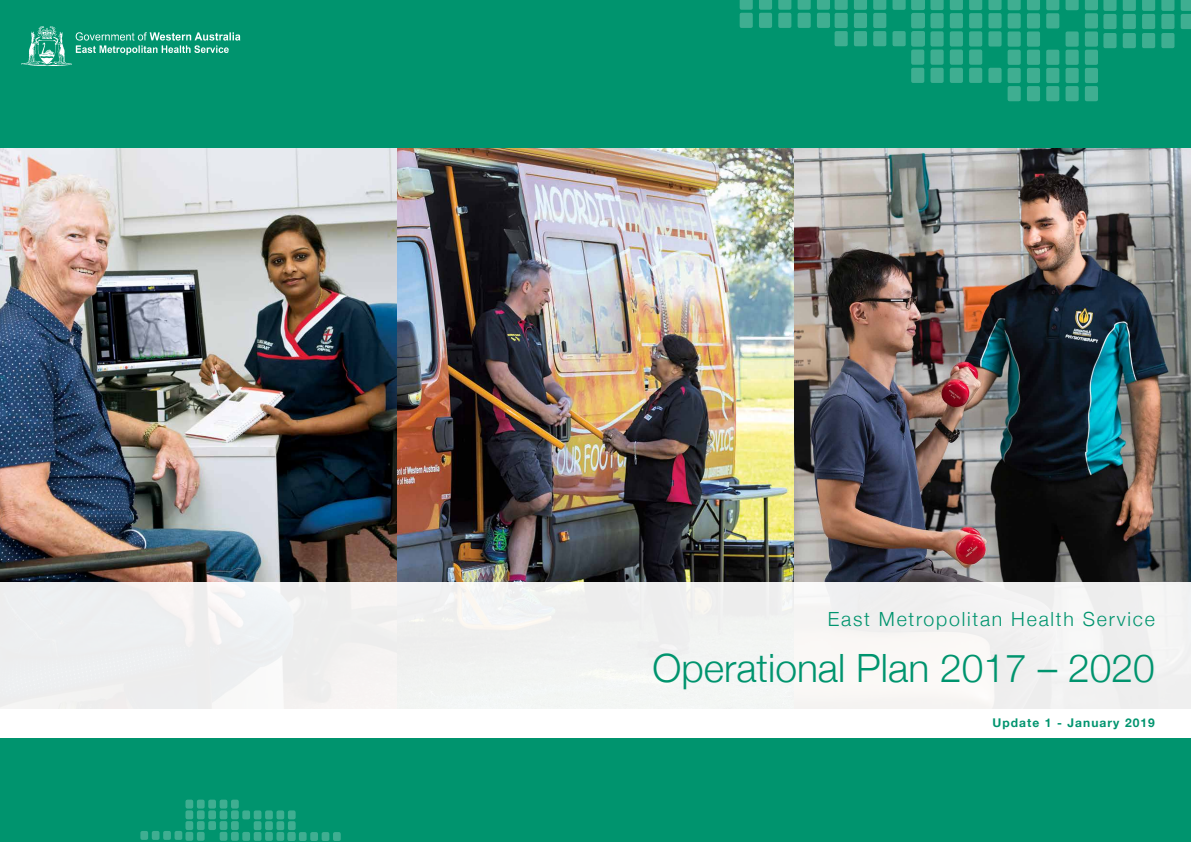
<style>
.page{position:relative;width:1191px;height:842px;background:#00946e}
.page>*{position:absolute;margin:0;border:0;box-sizing:border-box;transform-origin:0 0}
.t1{font:300 39px "Helvetica Neue";color:#00946e}
.t2{font:300 19.5px "Helvetica Neue";letter-spacing:.09em;color:#00946e}
.t3{font:700 12px "Helvetica Neue";letter-spacing:.09em;color:#00946e}
</style>
<div class="page">
<div style="left:231px;top:800px;width:8px;height:8px;background:#3fae91;border-radius:2px"></div>
<div style="left:231px;top:810px;width:8px;height:9px;background:#3fae91;border-radius:2px"></div>
<div style="left:231px;top:821px;width:8px;height:9px;background:#3fae91;border-radius:2px"></div>
<div style="left:231px;top:832px;width:8px;height:9px;background:#3fae91;border-radius:2px"></div>
<div style="left:220px;top:800px;width:7px;height:8px;background:#3fae91;border-radius:2px"></div>
<div style="left:220px;top:810px;width:7px;height:9px;background:#3fae91;border-radius:2px"></div>
<div style="left:220px;top:821px;width:7px;height:9px;background:#3fae91;border-radius:2px"></div>
<div style="left:220px;top:832px;width:7px;height:9px;background:#3fae91;border-radius:2px"></div>
<div style="left:208px;top:800px;width:8px;height:8px;background:#3fae91;border-radius:2px"></div>
<div style="left:208px;top:810px;width:8px;height:9px;background:#3fae91;border-radius:2px"></div>
<div style="left:208px;top:821px;width:8px;height:9px;background:#3fae91;border-radius:2px"></div>
<div style="left:197px;top:800px;width:8px;height:8px;background:#3fae91;border-radius:2px"></div>
<div style="left:197px;top:810px;width:8px;height:9px;background:#3fae91;border-radius:2px"></div>
<div style="left:197px;top:821px;width:8px;height:9px;background:#3fae91;border-radius:2px"></div>
<div style="left:197px;top:832px;width:8px;height:9px;background:#3fae91;border-radius:2px"></div>
<div style="left:185px;top:800px;width:8px;height:8px;background:#3fae91;border-radius:2px"></div>
<div style="left:185px;top:810px;width:8px;height:9px;background:#3fae91;border-radius:2px"></div>
<div style="left:185px;top:821px;width:8px;height:9px;background:#3fae91;border-radius:2px"></div>
<div style="left:185px;top:832px;width:8px;height:9px;background:#3fae91;border-radius:2px"></div>
<div style="left:333px;top:832px;width:8px;height:9px;background:#3fae91;border-radius:2px"></div>
<div style="left:322px;top:832px;width:7px;height:9px;background:#3fae91;border-radius:2px"></div>
<div style="left:310px;top:832px;width:8px;height:9px;background:#3fae91;border-radius:2px"></div>
<div style="left:299px;top:832px;width:7px;height:9px;background:#3fae91;border-radius:2px"></div>
<div style="left:288px;top:810px;width:8px;height:9px;background:#3fae91;border-radius:2px"></div>
<div style="left:288px;top:821px;width:8px;height:9px;background:#3fae91;border-radius:2px"></div>
<div style="left:288px;top:832px;width:8px;height:9px;background:#3fae91;border-radius:2px"></div>
<div style="left:276px;top:810px;width:8px;height:9px;background:#3fae91;border-radius:2px"></div>
<div style="left:276px;top:821px;width:8px;height:9px;background:#3fae91;border-radius:2px"></div>
<div style="left:276px;top:832px;width:8px;height:9px;background:#3fae91;border-radius:2px"></div>
<div style="left:265px;top:810px;width:8px;height:9px;background:#3fae91;border-radius:2px"></div>
<div style="left:265px;top:821px;width:8px;height:9px;background:#3fae91;border-radius:2px"></div>
<div style="left:265px;top:832px;width:8px;height:9px;background:#3fae91;border-radius:2px"></div>
<div style="left:254px;top:810px;width:7px;height:9px;background:#3fae91;border-radius:2px"></div>
<div style="left:254px;top:821px;width:7px;height:9px;background:#3fae91;border-radius:2px"></div>
<div style="left:254px;top:832px;width:7px;height:9px;background:#3fae91;border-radius:2px"></div>
<div style="left:242px;top:810px;width:8px;height:9px;background:#3fae91;border-radius:2px"></div>
<div style="left:242px;top:832px;width:8px;height:9px;background:#3fae91;border-radius:2px"></div>
<div style="left:174px;top:831px;width:8px;height:9px;background:#3fae91;border-radius:2px"></div>
<div style="left:163px;top:831px;width:8px;height:9px;background:#3fae91;border-radius:2px"></div>
<div style="left:152px;top:831px;width:7px;height:9px;background:#3fae91;border-radius:2px"></div>
<div style="left:140px;top:831px;width:8px;height:9px;background:#3fae91;border-radius:2px"></div>
<img style="left:0;top:148px;width:1191px;height:434px">
<div style="left:0;top:582px;width:1191px;height:127px;background:#f1f2f1"></div>
<div style="left:0;top:709px;width:1191px;height:28px;background:#fff"></div>
<img style="left:22px;top:27px;width:219px;height:38px">
<div style="left:1007px;top:86px;width:13px;height:15px;background:#3fae91;border-radius:2px"></div>
<div style="left:1007px;top:68px;width:13px;height:15px;background:#3fae91;border-radius:2px"></div>
<div style="left:1007px;top:50px;width:13px;height:15px;background:#3fae91;border-radius:2px"></div>
<div style="left:1007px;top:31px;width:13px;height:16px;background:#3fae91;border-radius:2px"></div>
<div style="left:1027px;top:86px;width:13px;height:15px;background:#3fae91;border-radius:2px"></div>
<div style="left:1027px;top:68px;width:13px;height:15px;background:#3fae91;border-radius:2px"></div>
<div style="left:1027px;top:50px;width:13px;height:15px;background:#3fae91;border-radius:2px"></div>
<div style="left:1027px;top:31px;width:13px;height:16px;background:#3fae91;border-radius:2px"></div>
<div style="left:1046px;top:86px;width:13px;height:15px;background:#3fae91;border-radius:2px"></div>
<div style="left:1046px;top:68px;width:13px;height:15px;background:#3fae91;border-radius:2px"></div>
<div style="left:1046px;top:50px;width:13px;height:15px;background:#3fae91;border-radius:2px"></div>
<div style="left:1065px;top:86px;width:13px;height:15px;background:#3fae91;border-radius:2px"></div>
<div style="left:1065px;top:68px;width:13px;height:15px;background:#3fae91;border-radius:2px"></div>
<div style="left:1065px;top:50px;width:13px;height:15px;background:#3fae91;border-radius:2px"></div>
<div style="left:1065px;top:31px;width:13px;height:16px;background:#3fae91;border-radius:2px"></div>
<div style="left:1084px;top:86px;width:14px;height:15px;background:#3fae91;border-radius:2px"></div>
<div style="left:1084px;top:68px;width:14px;height:15px;background:#3fae91;border-radius:2px"></div>
<div style="left:1084px;top:50px;width:14px;height:15px;background:#3fae91;border-radius:2px"></div>
<div style="left:1084px;top:31px;width:14px;height:16px;background:#3fae91;border-radius:2px"></div>
<div style="left:834px;top:31px;width:13px;height:15px;background:#3fae91;border-radius:2px"></div>
<div style="left:834px;top:13px;width:13px;height:15px;background:#3fae91;border-radius:2px"></div>
<div style="left:854px;top:31px;width:13px;height:15px;background:#3fae91;border-radius:2px"></div>
<div style="left:854px;top:13px;width:13px;height:15px;background:#3fae91;border-radius:2px"></div>
<svg style="left:854px;top:0;width:13px;height:10px"></svg>
<div style="left:873px;top:31px;width:13px;height:15px;background:#3fae91;border-radius:2px"></div>
<div style="left:873px;top:13px;width:13px;height:15px;background:#3fae91;border-radius:2px"></div>
<svg style="left:873px;top:0;width:13px;height:10px"></svg>
<div style="left:892px;top:31px;width:13px;height:15px;background:#3fae91;border-radius:2px"></div>
<svg style="left:892px;top:0;width:13px;height:10px"></svg>
<div style="left:912px;top:31px;width:13px;height:15px;background:#3eae91;border-radius:2px"></div>
<div style="left:912px;top:13px;width:13px;height:15px;background:#3eae91;border-radius:2px"></div>
<div style="left:911px;top:68px;width:13px;height:15px;background:#3fae91;border-radius:2px"></div>
<div style="left:911px;top:50px;width:13px;height:15px;background:#3fae91;border-radius:2px"></div>
<div style="left:911px;top:31px;width:13px;height:16px;background:#3fae91;border-radius:2px"></div>
<div style="left:911px;top:13px;width:13px;height:15px;background:#3fae91;border-radius:2px"></div>
<div style="left:930px;top:68px;width:13px;height:15px;background:#3fae91;border-radius:2px"></div>
<div style="left:930px;top:50px;width:13px;height:15px;background:#3fae91;border-radius:2px"></div>
<div style="left:930px;top:31px;width:13px;height:16px;background:#3fae91;border-radius:2px"></div>
<div style="left:930px;top:13px;width:13px;height:15px;background:#3fae91;border-radius:2px"></div>
<svg style="left:911px;top:0;width:32px;height:10px"></svg>
<div style="left:949px;top:68px;width:14px;height:15px;background:#3fae91;border-radius:2px"></div>
<div style="left:949px;top:50px;width:14px;height:15px;background:#3fae91;border-radius:2px"></div>
<div style="left:949px;top:31px;width:14px;height:16px;background:#3fae91;border-radius:2px"></div>
<div style="left:969px;top:68px;width:13px;height:15px;background:#3fae91;border-radius:2px"></div>
<div style="left:969px;top:50px;width:13px;height:15px;background:#3fae91;border-radius:2px"></div>
<div style="left:969px;top:31px;width:13px;height:16px;background:#3fae91;border-radius:2px"></div>
<div style="left:988px;top:68px;width:13px;height:15px;background:#3fae91;border-radius:2px"></div>
<div style="left:988px;top:31px;width:13px;height:16px;background:#3fae91;border-radius:2px"></div>
<div style="left:739px;top:13px;width:13px;height:15px;background:#3fae91;border-radius:2px"></div>
<svg style="left:739px;top:0;width:13px;height:10px"></svg>
<div style="left:759px;top:13px;width:13px;height:15px;background:#3fae91;border-radius:2px"></div>
<svg style="left:759px;top:0;width:13px;height:10px"></svg>
<div style="left:778px;top:13px;width:13px;height:15px;background:#3fae91;border-radius:2px"></div>
<svg style="left:778px;top:0;width:13px;height:10px"></svg>
<div style="left:797px;top:13px;width:13px;height:15px;background:#3fae91;border-radius:2px"></div>
<svg style="left:797px;top:0;width:13px;height:10px"></svg>
<div style="left:817px;top:13px;width:13px;height:15px;background:#3fae91;border-radius:2px"></div>
<svg style="left:817px;top:0;width:30px;height:10px"></svg>
<div style="left:1103px;top:33px;width:13px;height:15px;background:#3fae91;border-radius:2px"></div>
<div style="left:1122px;top:33px;width:13px;height:15px;background:#3fae91;border-radius:2px"></div>
<div style="left:1142px;top:33px;width:13px;height:15px;background:#3fae91;border-radius:2px"></div>
<div style="left:1161px;top:33px;width:13px;height:15px;background:#3fae91;border-radius:2px"></div>
<svg style="left:949px;top:0;width:242px;height:29px"></svg>
<p class="t2" style="left:828px;top:603px;width:328px">East Metropolitan Health Service</p>
<h1 class="t1" style="left:652px;top:636px;width:504px">Operational Plan 2017 – 2020</h1>
<p class="t3" style="left:992px;top:713px;width:164px">Update 1 - January 2019</p>
</div>
